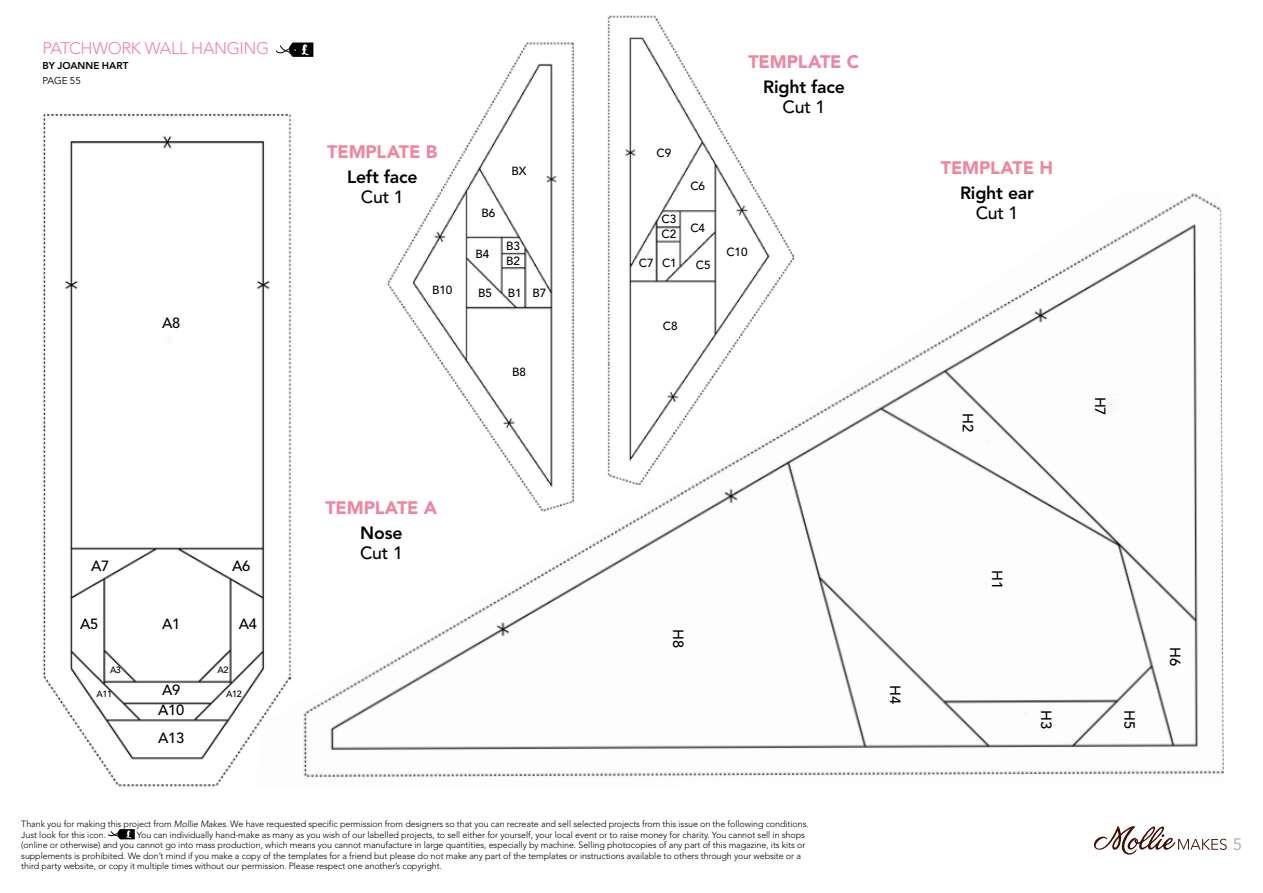
<style>
.page{position:relative;width:1263px;height:893px;background:#fff}
.page>*{position:absolute;margin:0;border:0;box-sizing:border-box;transform-origin:0 0}
.t1{font:900 18px "Avenir LT Std";letter-spacing:-.01em;color:#f085a3}
.t2{font:800 17.7px "Avenir LT Std";letter-spacing:-.01em;color:#000}
.t3{font:500 17.7px "Avenir LT Std";letter-spacing:-.01em;color:#000}
.t4{font:300 16.8px "Avenir LT Std";letter-spacing:-.025em;color:#f085a3}
.t5{font:16.5px "Avenir LT Std";color:#b1b2b3}
.t6{font:500 14.7px/19.6px "Avenir LT Std";letter-spacing:-.01em;color:#000}
.t7{font:500 11.7px/15.8px "Avenir LT Std";letter-spacing:-.01em;color:#000}
.t8{font:800 9.9px "Avenir LT Std";color:#000}
.t9{font:9.9px "Avenir LT Std";letter-spacing:-.02em;color:#000}
.t10{font:500 9.15px "Avenir LT Std";letter-spacing:-.045em;color:#000}
.t11{font:300 9px/10.5px "Avenir LT Std";letter-spacing:-.01em;color:#000}
.s1{font-style:italic}
</style>
<div class="page">
<img style="left:43px;top:114px;width:248px;height:673px">
<img style="left:254px;top:193px;width:969px;height:594px">
<svg style="left:374px;top:193px;width:14px;height:329px"></svg>
<img style="left:388px;top:42px;width:199px;height:480px">
<img style="left:592px;top:15px;width:214px;height:469px">
<svg style="left:1094px;top:826px;width:132px;height:29px"></svg>
<svg style="left:108px;top:829px;width:27px;height:10px"></svg>
<svg style="left:276px;top:43px;width:37px;height:14px"></svg>
<h3 class="t4" style="left:43px;top:39px;width:228px">PATCHWORK WALL HANGING</h3>
<p class="t8" style="left:43px;top:60px;width:87px">BY JOANNE HART</p>
<p class="t9" style="left:43px;top:75px;width:40px">PAGE 55</p>
<h3 class="t6" style="left:162px;top:313px;width:20px">A8</h3>
<h1 class="t1" style="left:327px;top:140px;width:112px">TEMPLATE B</h1>
<h2 class="t2" style="left:347px;top:166px;width:72px">Left face</h2>
<h2 class="t3" style="left:361px;top:187px;width:44px">Cut 1</h2>
<p class="t7" style="left:511px;top:164px;width:16px">BX</p>
<p class="t7" style="left:481px;top:205px;width:15px">B6</p>
<p class="t7" style="left:475px;top:247px;width:15px">B4</p>
<p class="t7" style="left:506px;top:238px;width:15px">B3</p>
<p class="t7" style="left:506px;top:254px;width:15px">B2</p>
<p class="t7" style="left:432px;top:283px;width:22px">B10</p>
<p class="t7" style="left:478px;top:285px;width:15px">B5</p>
<p class="t7" style="left:508px;top:285px;width:40px">B1 B7</p>
<p class="t7" style="left:512px;top:364px;width:15px">B8</p>
<p class="t7" style="left:656px;top:146px;width:16px">C9</p>
<p class="t7" style="left:662px;top:211px;width:16px">C3<br>C2</p>
<p class="t7" style="left:690px;top:179px;width:16px">C6</p>
<p class="t7" style="left:690px;top:220px;width:16px">C4</p>
<p class="t7" style="left:639px;top:255px;width:39px">C7 C1</p>
<p class="t7" style="left:696px;top:258px;width:16px">C5</p>
<h1 class="t1" style="left:748px;top:51px;width:112px">TEMPLATE C</h1>
<h2 class="t2" style="left:763px;top:76px;width:83px">Right face</h2>
<h2 class="t3" style="left:783px;top:97px;width:44px">Cut 1</h2>
<p class="t7" style="left:726px;top:245px;width:23px">C10</p>
<p class="t7" style="left:663px;top:319px;width:16px">C8</p>
<h3 class="t6" style="left:91px;top:556px;width:20px">A7</h3>
<h3 class="t6" style="left:232px;top:556px;width:20px">A6</h3>
<h3 class="t6" style="left:162px;top:614px;width:20px">A1</h3>
<h3 class="t6" style="left:80px;top:614px;width:20px">A5</h3>
<h3 class="t6" style="left:239px;top:614px;width:20px">A4</h3>
<p class="t10" style="left:110px;top:664px;width:13px">A3</p>
<p class="t10" style="left:217px;top:664px;width:13px">A2</p>
<p class="t10" style="left:226px;top:689px;width:17px">A12</p>
<h3 class="t6" style="left:158px;top:681px;width:28px">A9<br>A10</h3>
<p class="t10" style="left:97px;top:689px;width:17px">A11</p>
<h3 class="t6" style="left:158px;top:728px;width:28px">A13</h3>
<h1 class="t1" style="left:325px;top:496px;width:113px">TEMPLATE A</h1>
<h2 class="t2" style="left:360px;top:522px;width:44px">Nose</h2>
<h2 class="t3" style="left:360px;top:543px;width:44px">Cut 1</h2>
<h3 class="t6" style="left:687px;top:629px;width:20px;rotate:90deg">H8</h3>
<p class="t11" style="left:21px;top:819px;width:789px">Thank you for making this project from <span class="s1">Mollie Makes</span>. We have requested specific permission from designers so that you can recreate and sell selected projects from this issue on the following conditions.<br>Just look for this icon.</p>
<p class="t11" style="left:21px;top:829px;width:786px;text-indent:116px">You can individually hand-make as many as you wish of our labelled projects, to sell either for yourself, your local event or to raise money for charity. You cannot sell in shops (online or otherwise) and you cannot go into mass production, which means you cannot manufacture in large quantities, especially by machine. Selling photocopies of any part of this magazine, its kits or supplements is prohibited. We don’t mind if you make a copy of the templates for a friend but please do not make any part of the templates or instructions available to others through your website or a third party website, or copy it multiple times without our permission. Please respect one another’s copyright.</p>
<h3 class="t6" style="left:905px;top:685px;width:20px;rotate:90deg">H4</h3>
<h1 class="t1" style="left:941px;top:157px;width:114px">TEMPLATE H</h1>
<h2 class="t2" style="left:960px;top:183px;width:76px">Right ear</h2>
<h2 class="t3" style="left:976px;top:203px;width:44px">Cut 1</h2>
<h3 class="t6" style="left:977px;top:413px;width:20px;rotate:90deg">H2</h3>
<h3 class="t6" style="left:1109px;top:397px;width:20px;rotate:90deg">H7</h3>
<h3 class="t6" style="left:1007px;top:570px;width:20px;rotate:90deg">H1</h3>
<h3 class="t6" style="left:1056px;top:710px;width:20px;rotate:90deg">H3</h3>
<h3 class="t6" style="left:1139px;top:710px;width:20px;rotate:90deg">H5</h3>
<h3 class="t6" style="left:1185px;top:647px;width:20px;rotate:90deg">H6</h3>
<h3 class="t5" style="left:1233px;top:835px;width:11px">5</h3>
</div>
